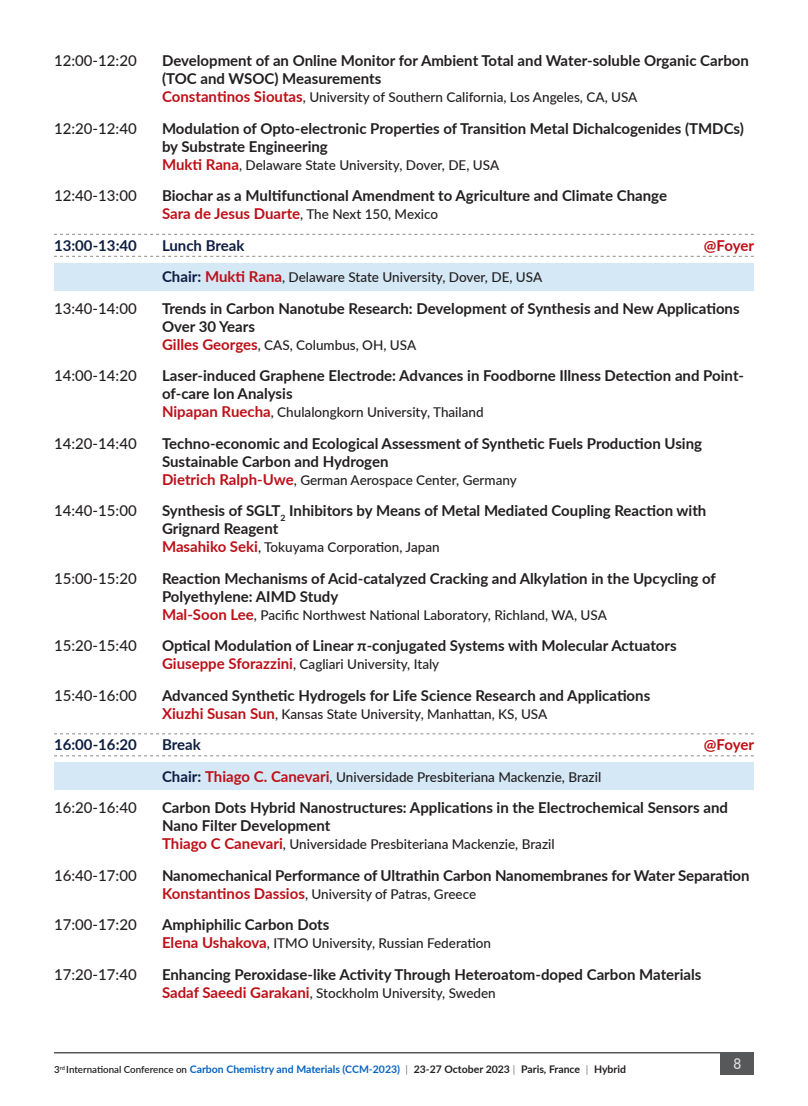
<style>
.page{position:relative;width:808px;height:1106px;background:#fff}
.page>*{position:absolute;margin:0;border:0;box-sizing:border-box;transform-origin:0 0}
.t1{font:700 15px/18px "Lato";color:#231f20}
.t2{font:500 15px "Lato";color:#231f20}
.t3{font:700 15px "Lato";color:#0e1d42}
.t4{font:700 15px "Lato";letter-spacing:-.015em;color:#bd1018}
.t5{font:500 15px "Lato";color:#e2e2e3;scale:.9 1}
.t6{font:500 13.5px "Lato";color:#231f20}
.t7{font:700 10.5px "Lato";color:#0563c1}
.s1{font-weight:700;font-size:15px;color:#bd1018}
.s2{font-weight:700;font-size:15px;color:#0e1d42}
.s3{font-weight:600;font-size:9.75px;color:#231f20}
.s4{font-weight:300;color:#231f20}
.s5{color:#231f20}
</style>
<div class="page">
<hr style="left:54px;top:1052px;width:700px;height:1px;background:#57585a">
<div style="left:720px;top:1053px;width:34px;height:22px;background:#57585a"></div>
<div style="left:54px;top:263px;width:700px;height:27px;background:#d4e8f6"></div>
<div style="left:54px;top:762px;width:700px;height:27px;background:#d4e8f6"></div>
<svg style="left:54px;top:234px;width:700px;height:1px"></svg>
<svg style="left:54px;top:256px;width:700px;height:1px"></svg>
<svg style="left:54px;top:733px;width:700px;height:1px"></svg>
<svg style="left:54px;top:755px;width:700px;height:1px"></svg>
<p class="t2" style="left:54px;top:50px;width:84px">12:00-12:20</p>
<p class="t1" style="left:162px;top:51px;width:588px">Development of an Online Monitor for Ambient Total and Water-soluble Organic Carbon (TOC and WSOC) Measurements</p>
<p class="t6" style="left:162px;top:87px;width:477px"><span class="s1">Constantinos Sioutas</span>, University of Southern California, Los Angeles, CA, USA</p>
<p class="t2" style="left:54px;top:117px;width:84px">12:20-12:40</p>
<p class="t1" style="left:162px;top:118px;width:583px">Modulation of Opto-electronic Properties of Transition Metal Dichalcogenides (TMDCs) by Substrate Engineering</p>
<p class="t6" style="left:162px;top:155px;width:339px"><span class="s1">Mukti Rana</span>, Delaware State University, Dover, DE, USA</p>
<p class="t2" style="left:54px;top:185px;width:84px">12:40-13:00</p>
<p class="t1" style="left:162px;top:186px;width:506px">Biochar as a Multifunctional Amendment to Agriculture and Climate Change</p>
<p class="t6" style="left:162px;top:204px;width:278px"><span class="s1">Sara de Jesus Duarte</span>, The Next 150, Mexico</p>
<p class="t3" style="left:54px;top:234px;width:84px">13:00-13:40</p>
<p class="t3" style="left:162px;top:234px;width:84px">Lunch Break</p>
<p class="t4" style="left:704px;top:234px;width:52px">@Foyer</p>
<p class="t6" style="left:162px;top:267px;width:382px"><span class="s2">Chair:</span> <span class="s1">Mukti Rana</span>, Delaware State University, Dover, DE, USA</p>
<p class="t2" style="left:54px;top:297px;width:84px">13:40-14:00</p>
<p class="t1" style="left:162px;top:298px;width:579px">Trends in Carbon Nanotube Research: Development of Synthesis and New Applications<br>Over 30 Years</p>
<p class="t6" style="left:162px;top:335px;width:256px"><span class="s1">Gilles Georges</span>, CAS, Columbus, OH, USA</p>
<p class="t2" style="left:54px;top:365px;width:84px">14:00-14:20</p>
<p class="t1" style="left:162px;top:366px;width:584px">Laser-induced Graphene Electrode: Advances in Foodborne Illness Detection and Point&shy;of-care Ion Analysis</p>
<p class="t6" style="left:162px;top:402px;width:323px"><span class="s1">Nipapan Ruecha</span>, Chulalongkorn University, Thailand</p>
<p class="t2" style="left:54px;top:432px;width:84px">14:20-14:40</p>
<p class="t1" style="left:162px;top:433px;width:542px">Techno-economic and Ecological Assessment of Synthetic Fuels Production Using<br>Sustainable Carbon and Hydrogen</p>
<p class="t6" style="left:162px;top:470px;width:356px"><span class="s1">Dietrich Ralph-Uwe</span>, German Aerospace Center, Germany</p>
<p class="t2" style="left:54px;top:500px;width:84px">14:40-15:00</p>
<p class="t1" style="left:162px;top:501px;width:546px">Synthesis of SGLT<sub>2</sub> Inhibitors by Means of Metal Mediated Coupling Reaction with<br>Grignard Reagent</p>
<p class="t6" style="left:162px;top:537px;width:279px"><span class="s1">Masahiko Seki</span>, Tokuyama Corporation, Japan</p>
<p class="t2" style="left:54px;top:567px;width:84px">15:00-15:20</p>
<p class="t1" style="left:162px;top:568px;width:555px">Reaction Mechanisms of Acid-catalyzed Cracking and Alkylation in the Upcycling of<br>Polyethylene: AIMD Study</p>
<p class="t6" style="left:162px;top:605px;width:446px"><span class="s1">Mal-Soon Lee</span>, Pacific Northwest National Laboratory, Richland, WA, USA</p>
<p class="t2" style="left:54px;top:635px;width:84px">15:20-15:40</p>
<p class="t1" style="left:162px;top:636px;width:516px">Optical Modulation of Linear π-conjugated Systems with Molecular Actuators</p>
<p class="t6" style="left:162px;top:654px;width:279px"><span class="s1">Giuseppe Sforazzini</span>, Cagliari University, Italy</p>
<p class="t2" style="left:54px;top:684px;width:84px">15:40-16:00</p>
<p class="t1" style="left:162px;top:685px;width:490px">Advanced Synthetic Hydrogels for Life Science Research and Applications</p>
<p class="t6" style="left:162px;top:704px;width:387px"><span class="s1">Xiuzhi Susan Sun</span>, Kansas State University, Manhattan, KS, USA</p>
<p class="t3" style="left:54px;top:734px;width:84px">16:00-16:20</p>
<p class="t3" style="left:162px;top:734px;width:40px">Break</p>
<p class="t4" style="left:704px;top:734px;width:52px">@Foyer</p>
<p class="t6" style="left:162px;top:767px;width:441px"><span class="s2">Chair:</span> <span class="s1">Thiago C. Canevari</span>, Universidade Presbiteriana Mackenzie, Brazil</p>
<p class="t2" style="left:54px;top:797px;width:84px">16:20-16:40</p>
<p class="t1" style="left:162px;top:798px;width:567px">Carbon Dots Hybrid Nanostructures: Applications in the Electrochemical Sensors and<br>Nano Filter Development</p>
<p class="t6" style="left:162px;top:834px;width:394px"><span class="s1">Thiago C Canevari</span>, Universidade Presbiteriana Mackenzie, Brazil</p>
<p class="t2" style="left:54px;top:864px;width:84px">16:40-17:00</p>
<p class="t1" style="left:162px;top:865px;width:589px">Nanomechanical Performance of Ultrathin Carbon Nanomembranes for Water Separation</p>
<p class="t6" style="left:162px;top:884px;width:316px"><span class="s1">Konstantinos Dassios</span>, University of Patras, Greece</p>
<p class="t2" style="left:54px;top:914px;width:84px">17:00-17:20</p>
<p class="t1" style="left:162px;top:915px;width:169px">Amphiphilic Carbon Dots</p>
<p class="t6" style="left:162px;top:933px;width:331px"><span class="s1">Elena Ushakova</span>, ITMO University, Russian Federation</p>
<p class="t2" style="left:54px;top:963px;width:84px">17:20-17:40</p>
<p class="t1" style="left:162px;top:964px;width:541px">Enhancing Peroxidase-like Activity Through Heteroatom-doped Carbon Materials</p>
<p class="t6" style="left:162px;top:983px;width:335px"><span class="s1">Sadaf Saeedi Garakani</span>, Stockholm University, Sweden</p>
<p class="t7" style="left:54px;top:1062px;width:574px"><span class="s3">3</span><sup>rd</sup> <span class="s3">International Conference on</span> Carbon Chemistry and Materials (CCM-2023) <span class="s4">|</span> <span class="s5">23-27 October 2023</span> <span class="s4">|</span> <span class="s5">Paris, France</span> <span class="s4">|</span> <span class="s5">Hybrid</span></p>
<p class="t5" style="left:733px;top:1053px;width:10px">8</p>
</div>
